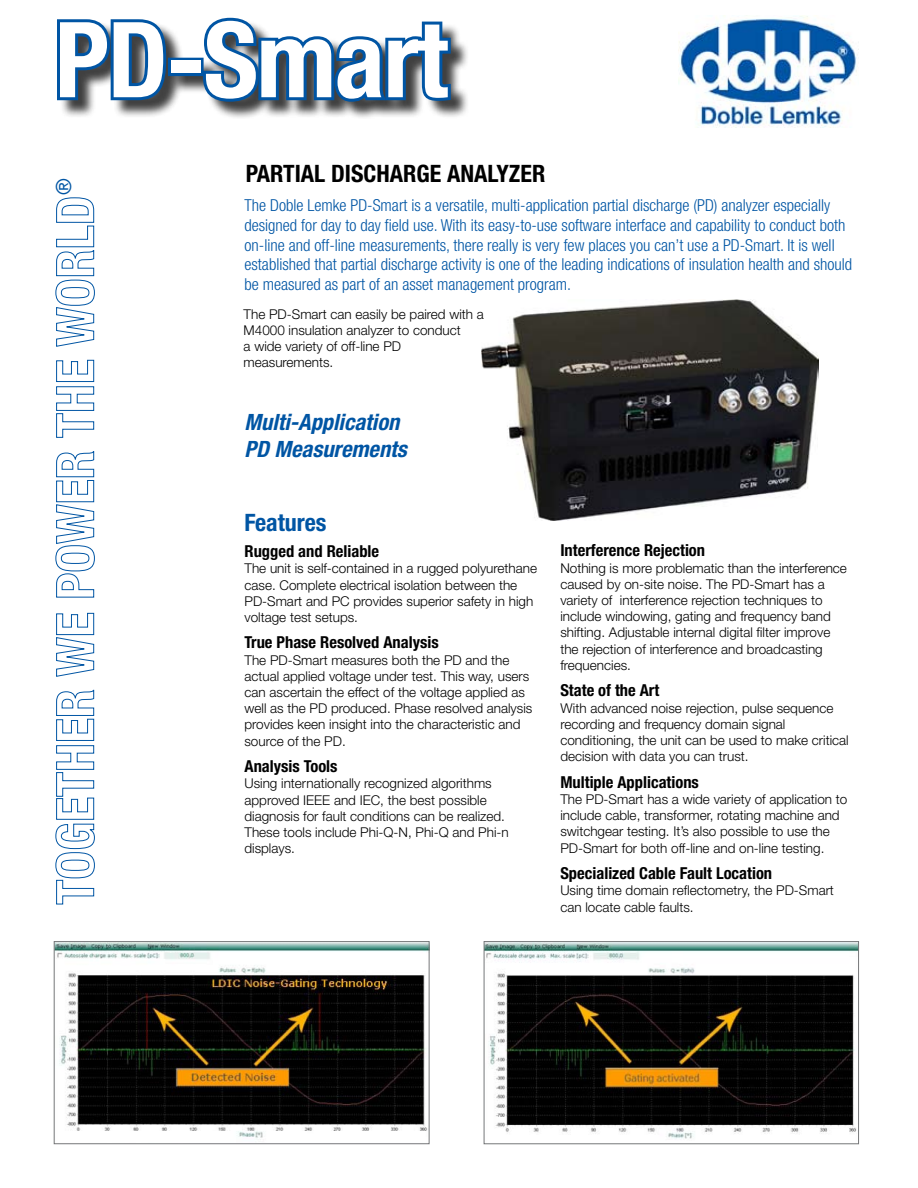
<style>
.page{position:relative;width:918px;height:1188px;background:#fff}
.page>*{position:absolute;margin:0;border:0;box-sizing:border-box;transform-origin:0 0}
.t1{font:700 condensed 105px "Helvetica Neue";color:#fff}
.t2{font:700 condensed 24px "Helvetica Neue";color:#000}
.t3{font:700 condensed 24px "Helvetica Neue";color:#0055a4}
.t4{font:italic 700 condensed 22.5px/27px "Helvetica Neue";color:#0055a4}
.t5{font:condensed 21px "Helvetica Neue";color:#0055a4}
.t6{font:300 condensed 16.5px/19.8px "Helvetica Neue";color:#0055a4}
.t7{font:700 condensed 16.5px "Helvetica Neue";color:#000}
.t8{font:300 13.5px/16.2px "Helvetica Neue";color:#000}
</style>
<div class="page">
<svg style="left:55px;top:197px;width:40px;height:708px"></svg>
<div style="left:59px;top:20px;width:411px;height:99px;background:#000;opacity:.75"></div>
<svg style="left:57px;top:19px;width:112px;height:84px;background:#4f7394"></svg>
<div style="left:168px;top:58px;width:36px;height:18px;border:6px solid #0055a4"></div>
<svg style="left:200px;top:17px;width:254px;height:88px"></svg>
<img style="left:482px;top:300px;width:337px;height:221px">
<img style="left:56px;top:943px;width:371px;height:195px">
<div style="left:54px;top:941px;width:375px;height:203px;border:1px solid #757779"></div>
<img style="left:486px;top:943px;width:371px;height:196px">
<div style="left:484px;top:941px;width:375px;height:203px;border:1px solid #757779"></div>
<img style="left:679px;top:16px;width:180px;height:111px">
<h1 class="t1" style="left:55px;top:-4px;width:395px">PD-Smart</h1>
<h3 class="t5" style="left:52px;top:195px;width:18px;rotate:-90deg">®</h3>
<h2 class="t2" style="left:246px;top:159px;width:301px">Partial Discharge analyzer</h2>
<p class="t6" style="left:244px;top:195px;width:609px">The Doble Lemke PD-Smart is a versatile, multi-application partial discharge (PD) analyzer especially designed for day to day field use. With its easy-to-use software interface and capability to conduct both on-line and off-line measurements, there really is very few places you can’t use a PD-Smart. It is well established that partial discharge activity is one of the leading indications of insulation health and should be measured as part of an asset management program.</p>
<p class="t8" style="left:244px;top:305px;width:242px">The PD-Smart can easily be paired with a<br>M4000 insulation analyzer to conduct<br>a wide variety of off-line PD measurements.</p>
<h3 class="t4" style="left:245px;top:408px;width:164px">Multi-Application<br>PD Measurements</h3>
<h2 class="t3" style="left:244px;top:507px;width:84px">Features</h2>
<p class="t7" style="left:244px;top:541px;width:136px">Rugged and Reliable</p>
<p class="t8" style="left:244px;top:560px;width:294px">The unit is self-contained in a rugged polyurethane case. Complete electrical isolation between the PD-Smart and PC provides superior safety in high voltage test setups.</p>
<p class="t7" style="left:244px;top:633px;width:196px">True Phase Resolved Analysis</p>
<p class="t8" style="left:245px;top:651px;width:289px">The PD-Smart measures both the PD and the actual applied voltage under test. This way, users can ascertain the effect of the voltage applied as well as the PD produced. Phase resolved analysis provides keen insight into the characteristic and source of the PD.</p>
<p class="t7" style="left:244px;top:756px;width:95px">Analysis Tools</p>
<p class="t8" style="left:245px;top:775px;width:266px">Using internationally recognized algorithms approved IEEE and IEC, the best possible diagnosis for fault conditions can be realized.<br>These tools include Phi-Q-N, Phi-Q and Phi-n displays.</p>
<p class="t7" style="left:560px;top:541px;width:146px">Interference Rejection</p>
<p class="t8" style="left:560px;top:559px;width:288px">Nothing is more problematic than the interference caused by on-site noise. The PD-Smart has a variety of interference rejection techniques to include windowing, gating and frequency band shifting. Adjustable internal digital filter improve the rejection of interference and broadcasting frequencies.</p>
<p class="t7" style="left:560px;top:681px;width:100px">State of the Art</p>
<p class="t8" style="left:560px;top:699px;width:290px">With advanced noise rejection, pulse sequence recording and frequency domain signal conditioning, the unit can be used to make critical decision with data you can trust.</p>
<p class="t7" style="left:560px;top:772px;width:140px">Multiple Applications</p>
<p class="t8" style="left:560px;top:791px;width:289px">The PD-Smart has a wide variety of application to include cable, transformer, rotating machine and switchgear testing. It’s also possible to use the PD-Smart for both off-line and on-line testing.</p>
<p class="t7" style="left:560px;top:863px;width:213px">Specialized Cable Fault Location</p>
<p class="t8" style="left:560px;top:882px;width:275px">Using time domain reflectometry, the PD-Smart can locate cable faults.</p>
</div>
